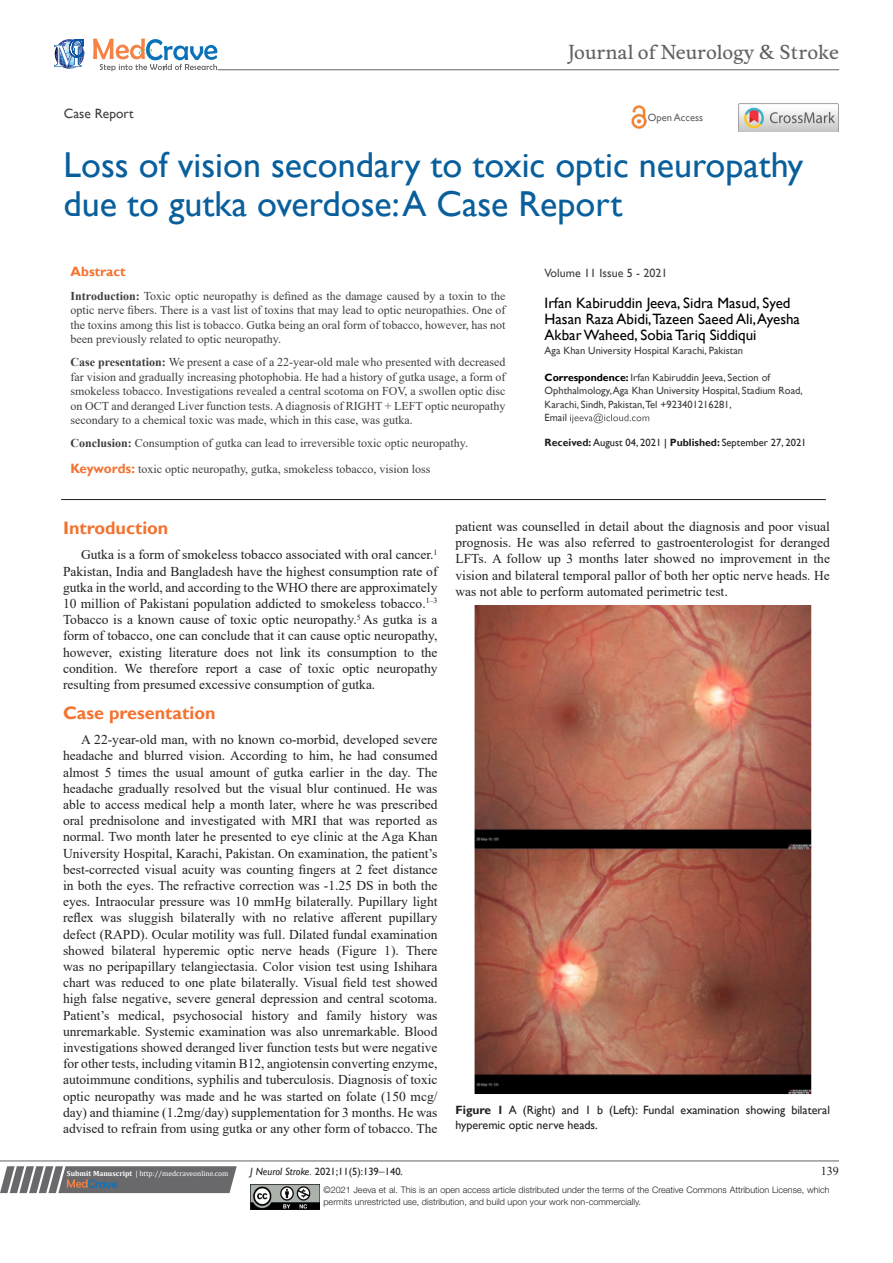
<style>
.page{position:relative;width:893px;height:1263px;background:#fff}
.page>*{position:absolute;margin:0;border:0;box-sizing:border-box;transform-origin:0 0}
.t1{font:36px/39px "Gill Sans";color:#085f9c}
.t2{font:18.6px "Musee";color:#636366}
.t3{font:700 18px "Gill Sans";color:#f37331}
.t4{font:15px/16.2px "Gill Sans";color:#000}
.t5{font:13.5px/16.2px "Times New Roman";color:#231f20;text-align:justify}
.t6{font:13.5px "Gill Sans";color:#3e3e3f}
.t7{font:700 13.5px "Gill Sans";color:#f37331}
.List_Paragraph{font:12px/14.4px "Times New Roman";color:#3e3e3f;text-align:justify}
.t8{font:12px/14.4px "Gill Sans";color:#231f20}
.t9{font:12px "Gill Sans";color:#3e3e3f}
.t10{font:12px "Times New Roman";color:#231f20}
.t11{font:10.5px/13.5px "Gill Sans";color:#3e3e3f}
.t12{font:10.5px "Gill Sans";color:#231f20}
.t13{font:10.5px "Gill Sans";color:#636366}
.t14{font:300 9px/12px "Helvetica Neue LT Std";color:#231f20}
.t15{font:7.5px "Cambria";color:#fff}
.s1{font-weight:700}
.s2{font-family:"Gill Sans";font-weight:700;font-size:13.5px;color:#f37331}
.s3{font-weight:700;color:#000}
.s4{color:#000}
.s5{font-style:italic}
.s6{font-family:"Times New Roman";font-size:12px}
</style>
<div class="page">
<svg style="left:0;top:1166px;width:237px;height:27px;background:#78787a"></svg>
<hr style="left:0;top:1161px;width:839px;height:1px;background:#626465">
<hr style="left:61px;top:499px;width:765px;height:1px;background:#231f20">
<img style="left:250px;top:1185px;width:69px;height:24px">
<svg style="left:570px;top:413px;width:79px;height:11px"></svg>
<svg style="left:54px;top:39px;width:30px;height:30px"></svg>
<svg style="left:93px;top:38px;width:124px;height:33px"></svg>
<hr style="left:218px;top:70px;width:621px;height:1px;background:#626465">
<img style="left:631px;top:105px;width:16px;height:24px">
<img style="left:739px;top:104px;width:99px;height:28px">
<img style="left:474px;top:605px;width:337px;height:489px">
<p class="t2" style="left:568px;top:41px;width:272px">Journal of Neurology &amp; Stroke</p>
<p class="t6" style="left:64px;top:105px;width:71px">Case Report</p>
<p class="t13" style="left:648px;top:112px;width:57px">Open Access</p>
<p class="t1" style="left:64px;top:146px;width:741px">Loss of vision secondary to toxic optic neuropathy due to gutka overdose: A Case Report</p>
<p class="t7" style="left:71px;top:264px;width:57px">Abstract</p>
<p class="List_Paragraph" style="left:71px;top:288px;width:437px"><span class="s1">Introduction:</span> Toxic optic neuropathy is defined as the damage caused by a toxin to the optic nerve fibers. There is a vast list of toxins that may lead to optic neuropathies. One of the toxins among this list is tobacco. Gutka being an oral form of tobacco, however, has not been previously related to optic neuropathy.</p>
<p class="List_Paragraph" style="left:71px;top:355px;width:437px"><span class="s1">Case presentation:</span> We present a case of a 22-year-old male who presented with decreased far vision and gradually increasing photophobia. He had a history of gutka usage, a form of smokeless tobacco. Investigations revealed a central scotoma on FOV, a swollen optic disc on OCT and deranged Liver function tests. A diagnosis of RIGHT + LEFT optic neuropathy secondary to a chemical toxic was made, which in this case, was gutka.</p>
<p class="List_Paragraph" style="left:71px;top:436px;width:399px"><span class="s1">Conclusion:</span> Consumption of gutka can lead to irreversible toxic optic neuropathy.</p>
<p class="List_Paragraph" style="left:71px;top:461px;width:361px"><span class="s2">Keywords:</span> toxic optic neuropathy, gutka, smokeless tobacco, vision loss</p>
<p class="t9" style="left:545px;top:266px;width:124px">Volume 11 Issue 5 - 2021</p>
<p class="t4" style="left:545px;top:295px;width:257px">Irfan Kabiruddin Jeeva, Sidra Masud, Syed<br>Hasan Raza Abidi,Tazeen Saeed Ali, Ayesha<br>Akbar Waheed, Sobia Tariq Siddiqui</p>
<p class="t11" style="left:545px;top:344px;width:200px">Aga Khan University Hospital Karachi, Pakistan</p>
<p class="t11" style="left:545px;top:371px;width:260px"><span class="s3">Correspondence:</span> Irfan Kabiruddin Jeeva, Section of<br>Ophthalmology, Aga Khan University Hospital, Stadium Road,<br>Karachi, Sindh, Pakistan,Tel +923401216281,</p>
<p class="t11" style="left:545px;top:411px;width:24px">Email</p>
<p class="t12" style="left:545px;top:437px;width:263px"><span class="s1">Received:</span> August 04, 2021 <span class="s4">|</span> <span class="s1">Published:</span> September 27, 2021</p>
<p class="t3" style="left:63px;top:517px;width:107px">Introduction</p>
<p class="t5" style="left:63px;top:546px;width:376px;text-indent:18px">Gutka is a form of smokeless tobacco associated with oral cancer.<sup>1<br></sup>Pakistan, India and Bangladesh have the highest consumption rate of gutka in the world, and according to the WHO there are approximately 10 million of Pakistani population addicted to smokeless tobacco.<sup>1–3<br></sup>Tobacco is a known cause of toxic optic neuropathy.<sup>5</sup> As gutka is a form of tobacco, one can conclude that it can cause optic neuropathy, however, existing literature does not link its consumption to the condition. We therefore report a case of toxic optic neuropathy resulting from presumed excessive consumption of gutka.</p>
<p class="t3" style="left:63px;top:702px;width:154px">Case presentation</p>
<p class="t5" style="left:63px;top:731px;width:376px;text-indent:18px">A 22-year-old man, with no known co-morbid, developed severe headache and blurred vision. According to him, he had consumed almost 5 times the usual amount of gutka earlier in the day. The headache gradually resolved but the visual blur continued. He was able to access medical help a month later, where he was prescribed oral prednisolone and investigated with MRI that was reported as normal. Two month later he presented to eye clinic at the Aga Khan University Hospital, Karachi, Pakistan. On examination, the patient’s best-corrected visual acuity was counting fingers at 2 feet distance in both the eyes. The refractive correction was -1.25 DS in both the eyes. Intraocular pressure was 10 mmHg bilaterally. Pupillary light reflex was sluggish bilaterally with no relative afferent pupillary defect (RAPD). Ocular motility was full. Dilated fundal examination showed bilateral hyperemic optic nerve heads (Figure 1). There was no peripapillary telangiectasia. Color vision test using Ishihara chart was reduced to one plate bilaterally. Visual field test showed high false negative, severe general depression and central scotoma.<br>Patient’s medical, psychosocial history and family history was unremarkable. Systemic examination was also unremarkable. Blood investigations showed deranged liver function tests but were negative for other tests, including vitamin B12, angiotensin converting enzyme, autoimmune conditions, syphilis and tuberculosis. Diagnosis of toxic optic neuropathy was made and he was started on folate (150 mcg/ day) and thiamine (1.2mg/day) supplementation for 3 months. He was advised to refrain from using gutka or any other form of tobacco. The</p>
<p class="t5" style="left:455px;top:518px;width:376px">patient was counselled in detail about the diagnosis and poor visual prognosis. He was also referred to gastroenterologist for deranged LFTs. A follow up 3 months later showed no improvement in the vision and bilateral temporal pallor of both her optic nerve heads. He was not able to perform automated perimetric test.</p>
<p class="t8" style="left:455px;top:1103px;width:376px"><span class="s1">Figure 1</span> A (Right) and 1 b (Left): Fundal examination showing bilateral hyperemic optic nerve heads.</p>
<p class="t15" style="left:67px;top:1169px;width:163px"><span class="s1">Submit Manuscript</span> | http://medcraveonline.com</p>
<p class="t12" style="left:250px;top:1165px;width:154px"><span class="s5">J Neurol Stroke.</span> 2021;11(5):139<span class="s6">‒</span>140.</p>
<p class="t10" style="left:821px;top:1162px;width:19px">139</p>
<p class="t14" style="left:323px;top:1183px;width:508px">©2021 Jeeva et al. This is an open access article distributed under the terms of the Creative Commons Attribution License, which permits unrestricted use, distribution, and build upon your work non-commercially.</p>
</div>
